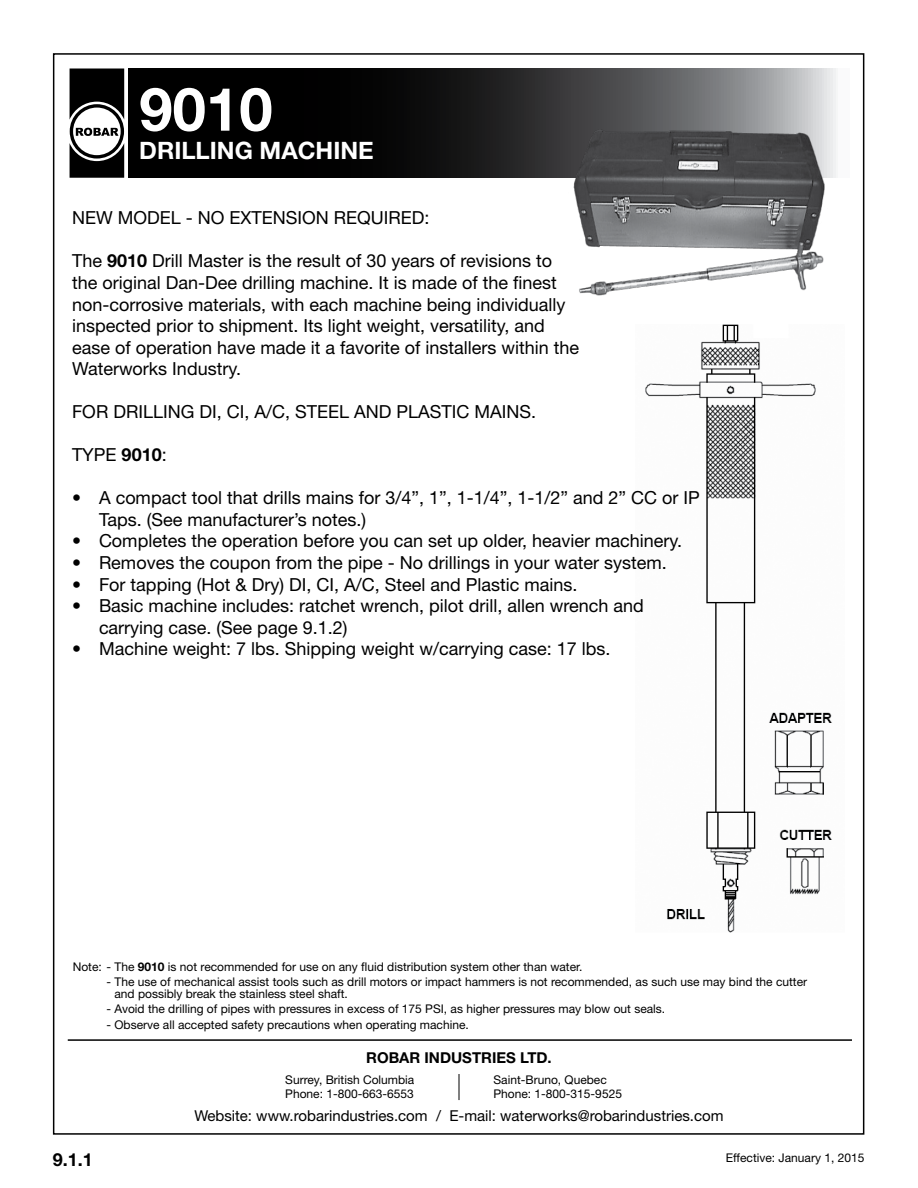
<style>
.page{position:relative;width:918px;height:1188px;background:#fff}
.page>*{position:absolute;margin:0;border:0;box-sizing:border-box;transform-origin:0 0}
.t1{font:700 60px "Helvetica Neue LT Std";color:#fff}
.t2{font:700 24px "Helvetica Neue LT Std";color:#fff}
.t3{font:18px/21.6px "Helvetica Neue LT Std";color:#000}
.t4{font:700 18px "Helvetica Neue LT Std";color:#000}
.t5{font:15px "Helvetica Neue LT Std";color:#000}
.t6{font:700 15px "Helvetica Neue LT Std";color:#000}
.t7{font:12px/14.4px "Helvetica Neue LT Std";color:#000}
.s1{font-weight:700}
</style>
<div class="page">
<svg style="left:70px;top:69px;width:54px;height:51px"></svg>
<svg style="left:70px;top:143px;width:54px;height:35px"></svg>
<div style="left:70px;top:104px;width:54px;height:55px;border:3px solid #000;border-radius:50%"></div>
<svg style="left:76px;top:128px;width:43px;height:8px"></svg>
<hr style="left:68px;top:1039px;width:784px;height:2px;background:#000">
<svg style="left:459px;top:1074px;width:1px;height:26px"></svg>
<svg style="left:128px;top:69px;width:708px;height:109px;background:#1e1e1f"></svg>
<img style="left:645px;top:324px;width:187px;height:609px">
<img style="left:553px;top:104px;width:283px;height:192px">
<h1 class="t1" style="left:139px;top:72px;width:135px">9010</h1>
<h2 class="t2" style="left:139px;top:136px;width:236px">DRILLING MACHINE</h2>
<p class="t3" style="left:72px;top:207px;width:359px">NEW MODEL - NO EXTENSION REQUIRED:</p>
<p class="t3" style="left:72px;top:250px;width:509px">The <span class="s1">9010</span> Drill Master is the result of 30 years of revisions to the original Dan-Dee drilling machine. It is made of the finest non-corrosive materials, with each machine being individually inspected prior to shipment. Its light weight, versatility, and ease of operation have made it a favorite of installers within the Waterworks Industry.</p>
<p class="t3" style="left:72px;top:400px;width:466px">FOR DRILLING DI, CI, A/C, STEEL AND PLASTIC MAINS.</p>
<p class="t3" style="left:72px;top:444px;width:96px">TYPE <span class="s1">9010</span>:</p>
<p class="t3" style="left:99px;top:487px;width:602px;text-indent:-27px">• A compact tool that drills mains for 3/4”, 1”, 1-1/4”, 1-1/2” and 2” CC or IP<br>Taps. (See manufacturer’s notes.)</p>
<p class="t3" style="left:72px;top:530px;width:612px">• Completes the operation before you can set up older, heavier machinery.</p>
<p class="t3" style="left:72px;top:552px;width:596px">• Removes the coupon from the pipe - No drillings in your water system.</p>
<p class="t3" style="left:72px;top:573px;width:507px">• For tapping (Hot &amp; Dry) DI, CI, A/C, Steel and Plastic mains.</p>
<p class="t3" style="left:99px;top:595px;width:546px;text-indent:-27px">• Basic machine includes: ratchet wrench, pilot drill, allen wrench and carrying case. (See page 9.1.2)</p>
<p class="t3" style="left:72px;top:638px;width:540px">• Machine weight: 7 lbs. Shipping weight w/carrying case: 17 lbs.</p>
<p class="t7" style="left:73px;top:959px;width:511px">Note: - The <span class="s1">9010</span> is not recommended for use on any fluid distribution system other than water.</p>
<p class="t7" style="left:115px;top:976px;width:694px;line-height:12px;text-indent:-8px">- The use of mechanical assist tools such as drill motors or impact hammers is not recommended, as such use may bind the cutter and possibly break the stainless steel shaft.</p>
<p class="t7" style="left:107px;top:1002px;width:560px">- Avoid the drilling of pipes with pressures in excess of 175 PSI, as higher pressures may blow out seals.</p>
<p class="t7" style="left:107px;top:1017px;width:364px">- Observe all accepted safety precautions when operating machine.</p>
<p class="t6" style="left:366px;top:1049px;width:187px">ROBAR INDUSTRIES LTD.</p>
<p class="t7" style="left:285px;top:1072px;width:131px">Surrey, British Columbia<br>Phone: 1-800-663-6553</p>
<p class="t7" style="left:494px;top:1072px;width:130px">Saint-Bruno, Quebec<br>Phone: 1-800-315-9525</p>
<p class="t4" style="left:53px;top:1149px;width:42px">9.1.1</p>
<p class="t5" style="left:194px;top:1107px;width:531px">Website: www.robarindustries.com / E-mail: waterworks@robarindustries.com</p>
<p class="t7" style="left:726px;top:1150px;width:140px">Effective: January 1, 2015</p>
</div>
